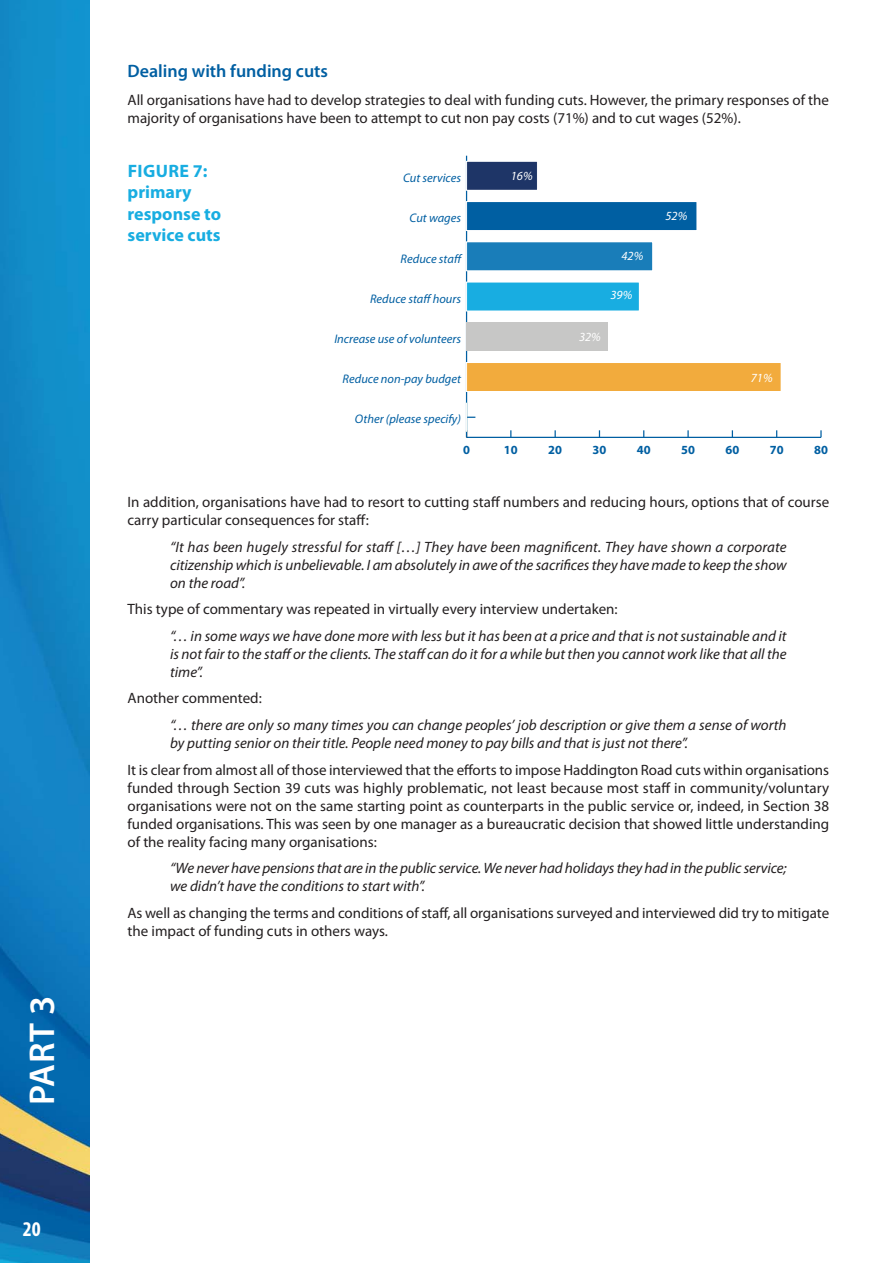
<style>
.page{position:relative;width:893px;height:1263px;background:#fff}
.page>*{position:absolute;margin:0;border:0;box-sizing:border-box;transform-origin:0 0}
.t1{font:600 36px "Myriad Pro";color:#fff}
.t2{font:700 condensed 21px "Myriad Pro";color:#fff}
.t3{font:700 18px/21.6px "Myriad Pro";color:#18ade1}
.t4{font:600 18px "Myriad Pro";color:#005fa2}
.t5{font:15px/18px "Myriad Pro";color:#231f20}
.t6{font:italic 15px/18px "Myriad Pro";color:#231f20;text-align:justify}
.t7{font:italic 12.45px "Myriad Pro";color:#005fa2}
.t8{font:italic 12.45px "Myriad Pro";color:#fff}
.t9{font:700 12.45px "Myriad Pro";color:#005fa2}
</style>
<div class="page">
<img style="left:0;top:0;width:89px;height:1263px">
<hr style="left:467px;top:437px;width:354px;height:1px;background:#005fa2">
<svg style="left:687px;top:430px;width:2px;height:7px"></svg>
<svg style="left:820px;top:430px;width:2px;height:7px"></svg>
<hr style="left:466px;top:156px;width:1px;height:281px;background:#005fa2">
<div style="left:467px;top:161px;width:70px;height:29px;background:#1e3567"></div>
<div style="left:466px;top:161px;width:72px;height:30px;border:1px solid #fff"></div>
<div style="left:467px;top:202px;width:230px;height:29px;background:#005fa2"></div>
<div style="left:466px;top:201px;width:231px;height:30px;border:1px solid #fff"></div>
<div style="left:467px;top:242px;width:186px;height:29px;background:#197db9"></div>
<div style="left:466px;top:241px;width:187px;height:30px;border:1px solid #fff"></div>
<div style="left:467px;top:282px;width:172px;height:29px;background:#18ade1"></div>
<div style="left:467px;top:322px;width:141px;height:29px;background:#c7c7c6"></div>
<div style="left:467px;top:362px;width:314px;height:29px;background:#f2ab3d"></div>
<div style="left:466px;top:362px;width:315px;height:30px;border:1px solid #fff"></div>
<svg style="left:466px;top:403px;width:9px;height:34px"></svg>
<h1 class="t1" style="left:28px;top:1105px;width:111px;rotate:-90deg">PART 3</h1>
<h2 class="t2" style="left:23px;top:1217px;width:19px">20</h2>
<p class="t4" style="left:128px;top:65px;width:202px">Dealing with funding cuts</p>
<p class="t5" style="left:128px;top:92px;width:703px">All organisations have had to develop strategies to deal with funding cuts. However, the primary responses of the majority of organisations have been to attempt to cut non pay costs (71%) and to cut wages (52%).</p>
<p class="t3" style="left:128px;top:162px;width:95px">FIGURE 7: primary response to service cuts</p>
<p class="t7" style="left:403px;top:172px;width:59px">Cut services</p>
<p class="t8" style="left:511px;top:170px;width:23px">16%</p>
<p class="t7" style="left:410px;top:213px;width:53px">Cut wages</p>
<p class="t7" style="left:401px;top:253px;width:63px">Reduce staff</p>
<p class="t7" style="left:370px;top:293px;width:92px">Reduce staff hours</p>
<p class="t7" style="left:334px;top:333px;width:128px">Increase use of volunteers</p>
<p class="t7" style="left:343px;top:374px;width:120px">Reduce non-pay budget</p>
<p class="t7" style="left:355px;top:414px;width:108px">Other (please specify)</p>
<p class="t8" style="left:621px;top:250px;width:23px">42%</p>
<p class="t8" style="left:610px;top:289px;width:23px">39%</p>
<p class="t8" style="left:579px;top:332px;width:23px">32%</p>
<p class="t8" style="left:665px;top:210px;width:23px">52%</p>
<p class="t8" style="left:751px;top:373px;width:23px">71%</p>
<p class="t9" style="left:463px;top:443px;width:8px">0</p>
<p class="t9" style="left:504px;top:443px;width:15px">10</p>
<p class="t9" style="left:548px;top:443px;width:15px">20</p>
<p class="t9" style="left:593px;top:443px;width:15px">30</p>
<p class="t9" style="left:637px;top:443px;width:15px">40</p>
<p class="t9" style="left:681px;top:443px;width:15px">50</p>
<p class="t9" style="left:725px;top:443px;width:15px">60</p>
<p class="t9" style="left:770px;top:443px;width:15px">70</p>
<p class="t9" style="left:814px;top:443px;width:15px">80</p>
<p class="t5" style="left:128px;top:495px;width:703px">In addition, organisations have had to resort to cutting staff numbers and reducing hours, options that of course carry particular consequences for staff:</p>
<p class="t6" style="left:170px;top:539px;width:618px">“It has been hugely stressful for staff […] They have been magnificent. They have shown a corporate citizenship which is unbelievable. I am absolutely in awe of the sacrifices they have made to keep the show on the road”.</p>
<p class="t5" style="left:128px;top:602px;width:492px">This type of commentary was repeated in virtually every interview undertaken:</p>
<p class="t6" style="left:170px;top:628px;width:618px">“… in some ways we have done more with less but it has been at a price and that is not sustainable and it is not fair to the staff or the clients. The staff can do it for a while but then you cannot work like that all the time”.</p>
<p class="t5" style="left:128px;top:691px;width:136px">Another commented:</p>
<p class="t6" style="left:170px;top:717px;width:618px">“… there are only so many times you can change peoples’ job description or give them a sense of worth by putting senior on their title. People need money to pay bills and that is just not there”.</p>
<p class="t5" style="left:128px;top:762px;width:703px;text-align:justify">It is clear from almost all of those interviewed that the efforts to impose Haddington Road cuts within organisations funded through Section 39 cuts was highly problematic, not least because most staff in community/voluntary organisations were not on the same starting point as counterparts in the public service or, indeed, in Section 38 funded organisations. This was seen by one manager as a bureaucratic decision that showed little understanding of the reality facing many organisations:</p>
<p class="t6" style="left:170px;top:860px;width:618px">“We never have pensions that are in the public service. We never had holidays they had in the public service; we didn’t have the conditions to start with”.</p>
<p class="t5" style="left:128px;top:905px;width:703px">As well as changing the terms and conditions of staff, all organisations surveyed and interviewed did try to mitigate the impact of funding cuts in others ways.</p>
</div>
